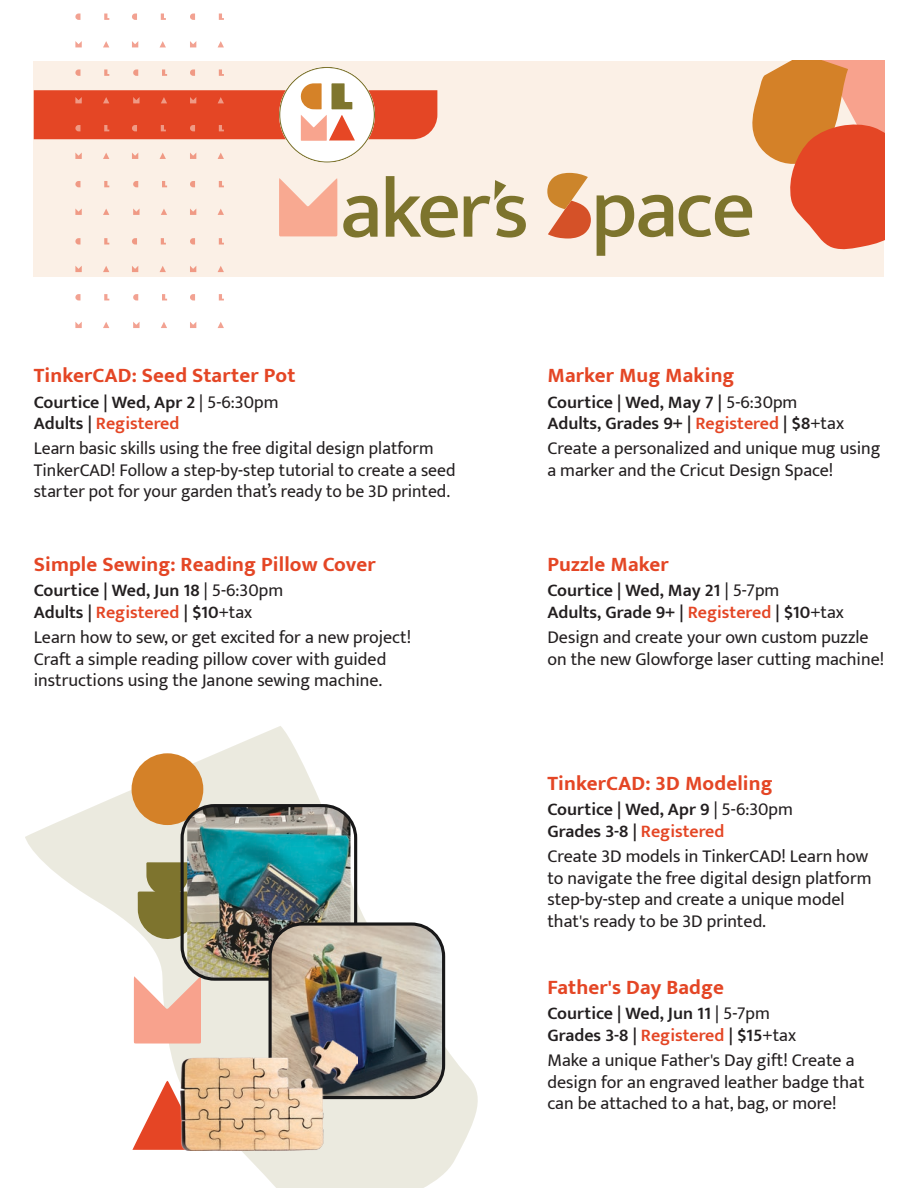
<style>
.page{position:relative;width:918px;height:1188px;background:#fff}
.page>*{position:absolute;margin:0;border:0;box-sizing:border-box;transform-origin:0 0}
.Heading_1__NEW{font:700 21px "Mukta";letter-spacing:.005em;color:#e44625}
.t1{font:18px/21.6px "Mukta";color:#231f20}
.Program_Details__NEW{font:600 18px/21.6px "Mukta";color:#231f20}
.s1{font-weight:400}
.s2{color:#e44625}
</style>
<div class="page">
<div style="left:34px;top:61px;width:850px;height:216px;background:#fbf0e6"></div>
<svg style="left:75px;top:41px;width:7px;height:6px"></svg>
<svg style="left:75px;top:14px;width:6px;height:6px"></svg>
<svg style="left:104px;top:14px;width:5px;height:6px"></svg>
<svg style="left:103px;top:41px;width:6px;height:6px"></svg>
<svg style="left:132px;top:41px;width:6px;height:6px"></svg>
<svg style="left:132px;top:14px;width:5px;height:6px"></svg>
<svg style="left:161px;top:14px;width:5px;height:6px"></svg>
<svg style="left:160px;top:41px;width:6px;height:6px"></svg>
<svg style="left:133px;top:69px;width:5px;height:7px"></svg>
<svg style="left:162px;top:69px;width:5px;height:7px"></svg>
<svg style="left:75px;top:69px;width:6px;height:7px"></svg>
<svg style="left:104px;top:69px;width:5px;height:7px"></svg>
<svg style="left:190px;top:41px;width:6px;height:6px"></svg>
<svg style="left:190px;top:14px;width:5px;height:6px"></svg>
<svg style="left:219px;top:14px;width:5px;height:6px"></svg>
<svg style="left:218px;top:41px;width:6px;height:6px"></svg>
<svg style="left:190px;top:69px;width:5px;height:7px"></svg>
<svg style="left:219px;top:69px;width:5px;height:7px"></svg>
<svg style="left:75px;top:153px;width:7px;height:6px"></svg>
<svg style="left:103px;top:153px;width:6px;height:6px"></svg>
<svg style="left:132px;top:153px;width:6px;height:6px"></svg>
<svg style="left:160px;top:153px;width:6px;height:6px"></svg>
<svg style="left:133px;top:209px;width:7px;height:6px"></svg>
<svg style="left:133px;top:181px;width:5px;height:6px"></svg>
<svg style="left:162px;top:181px;width:5px;height:6px"></svg>
<svg style="left:161px;top:209px;width:6px;height:6px"></svg>
<svg style="left:75px;top:209px;width:7px;height:6px"></svg>
<svg style="left:75px;top:181px;width:6px;height:6px"></svg>
<svg style="left:104px;top:181px;width:5px;height:6px"></svg>
<svg style="left:103px;top:209px;width:6px;height:6px"></svg>
<svg style="left:190px;top:153px;width:6px;height:6px"></svg>
<svg style="left:218px;top:153px;width:6px;height:6px"></svg>
<svg style="left:190px;top:209px;width:6px;height:6px"></svg>
<svg style="left:190px;top:181px;width:5px;height:6px"></svg>
<svg style="left:219px;top:181px;width:5px;height:6px"></svg>
<svg style="left:218px;top:209px;width:6px;height:6px"></svg>
<svg style="left:75px;top:266px;width:7px;height:6px"></svg>
<svg style="left:75px;top:238px;width:6px;height:7px"></svg>
<svg style="left:104px;top:238px;width:5px;height:7px"></svg>
<svg style="left:103px;top:266px;width:6px;height:6px"></svg>
<svg style="left:132px;top:266px;width:6px;height:6px"></svg>
<svg style="left:132px;top:238px;width:5px;height:7px"></svg>
<svg style="left:161px;top:238px;width:5px;height:7px"></svg>
<svg style="left:160px;top:266px;width:6px;height:6px"></svg>
<svg style="left:133px;top:322px;width:7px;height:6px"></svg>
<svg style="left:133px;top:294px;width:5px;height:7px"></svg>
<svg style="left:162px;top:294px;width:5px;height:6px"></svg>
<svg style="left:161px;top:322px;width:6px;height:6px"></svg>
<svg style="left:75px;top:322px;width:7px;height:6px"></svg>
<svg style="left:75px;top:294px;width:6px;height:7px"></svg>
<svg style="left:104px;top:294px;width:5px;height:6px"></svg>
<svg style="left:103px;top:322px;width:6px;height:6px"></svg>
<svg style="left:190px;top:266px;width:6px;height:6px"></svg>
<svg style="left:190px;top:238px;width:5px;height:7px"></svg>
<svg style="left:219px;top:238px;width:5px;height:7px"></svg>
<svg style="left:218px;top:266px;width:6px;height:6px"></svg>
<svg style="left:190px;top:322px;width:6px;height:6px"></svg>
<svg style="left:190px;top:294px;width:5px;height:7px"></svg>
<svg style="left:219px;top:294px;width:5px;height:6px"></svg>
<svg style="left:218px;top:322px;width:6px;height:6px"></svg>
<div style="left:34px;top:90px;width:403px;height:49px;background:#e44625"></div>
<svg style="left:219px;top:125px;width:5px;height:6px"></svg>
<svg style="left:25px;top:726px;width:453px;height:462px"></svg>
<svg style="left:134px;top:976px;width:67px;height:68px;background:#f6b5a4"></svg>
<div style="left:132px;top:753px;width:71px;height:72px;background:#d48128;border-radius:50%"></div>
<svg style="left:138px;top:862px;width:49px;height:80px;background:#91894f"></svg>
<svg style="left:132px;top:1081px;width:49px;height:69px"></svg>
<img style="left:187px;top:806px;width:164px;height:173px">
<div style="left:181px;top:804px;width:176px;height:177px;border:3px solid #181819;border-radius:32px"></div>
<img style="left:270px;top:924px;width:174px;height:174px">
<div style="left:269px;top:922px;width:176px;height:177px;border:3px solid #181819;border-radius:32px"></div>
<img style="left:181px;top:1040px;width:176px;height:111px">
<svg style="left:279px;top:67px;width:96px;height:96px"></svg>
<svg style="left:597px;top:195px;width:76px;height:61px"></svg>
<svg style="left:679px;top:61px;width:205px;height:189px"></svg>
<svg style="left:279px;top:178px;width:58px;height:58px"></svg>
<svg style="left:343px;top:196px;width:35px;height:42px"></svg>
<svg style="left:386px;top:176px;width:72px;height:62px"></svg>
<svg style="left:464px;top:180px;width:62px;height:58px"></svg>
<svg style="left:547px;top:173px;width:44px;height:66px"></svg>
<p class="Heading_1__NEW" style="left:34px;top:363px;width:263px">TinkerCAD: Seed Starter Pot</p>
<p class="Program_Details__NEW" style="left:34px;top:391px;width:246px">Courtice | Wed, Apr 2 <span class="s1">| 5-6:30pm<br></span>Adults | <span class="s2">Registered</span></p>
<p class="t1" style="left:34px;top:437px;width:423px">Learn basic skills using the free digital design platform<br>TinkerCAD! Follow a step-by-step tutorial to create a seed starter pot for your garden that’s ready to be 3D printed.</p>
<p class="Heading_1__NEW" style="left:34px;top:552px;width:343px">Simple Sewing: Reading Pillow Cover</p>
<p class="Program_Details__NEW" style="left:34px;top:579px;width:251px">Courtice | Wed, Jun 18 <span class="s1">| 5-6:30pm<br></span>Adults | <span class="s2">Registered</span> | $10<span class="s1">+tax</span></p>
<p class="t1" style="left:34px;top:626px;width:379px">Learn how to sew, or get excited for a new project!<br>Craft a simple reading pillow cover with guided instructions using the Janone sewing machine.</p>
<p class="Heading_1__NEW" style="left:547px;top:363px;width:189px">Marker Mug Making</p>
<p class="Program_Details__NEW" style="left:547px;top:391px;width:298px">Courtice | Wed, May 7 | <span class="s1">5-6:30pm<br></span>Adults, Grades 9+ | <span class="s2">Registered</span> | $8<span class="s1">+tax</span></p>
<p class="t1" style="left:547px;top:437px;width:334px">Create a personalized and unique mug using a marker and the Cricut Design Space!</p>
<p class="Heading_1__NEW" style="left:547px;top:552px;width:123px">Puzzle Maker</p>
<p class="Program_Details__NEW" style="left:547px;top:579px;width:298px">Courtice | Wed, May 21 <span class="s1">| 5-7pm<br></span>Adults, Grade 9+ | <span class="s2">Registered</span> | $10<span class="s1">+tax</span></p>
<p class="t1" style="left:547px;top:626px;width:338px">Design and create your own custom puzzle on the new Glowforge laser cutting machine!</p>
<p class="Heading_1__NEW" style="left:547px;top:771px;width:227px">TinkerCAD: 3D Modeling</p>
<p class="Program_Details__NEW" style="left:547px;top:798px;width:247px">Courtice | Wed, Apr 9 <span class="s1">| 5-6:30pm<br></span>Grades 3-8 | <span class="s2">Registered</span></p>
<p class="t1" style="left:547px;top:845px;width:326px">Create 3D models in TinkerCAD! Learn how to navigate the free digital design platform step-by-step and create a unique model that's ready to be 3D printed.</p>
<p class="Heading_1__NEW" style="left:547px;top:975px;width:178px">Father's Day Badge</p>
<p class="Program_Details__NEW" style="left:547px;top:1002px;width:250px">Courtice | Wed, Jun 11 <span class="s1">| 5-7pm<br></span>Grades 3-8 | <span class="s2">Registered</span> | $15<span class="s1">+tax</span></p>
<p class="t1" style="left:547px;top:1049px;width:319px">Make a unique Father's Day gift! Create a design for an engraved leather badge that can be attached to a hat, bag, or more!</p>
</div>
